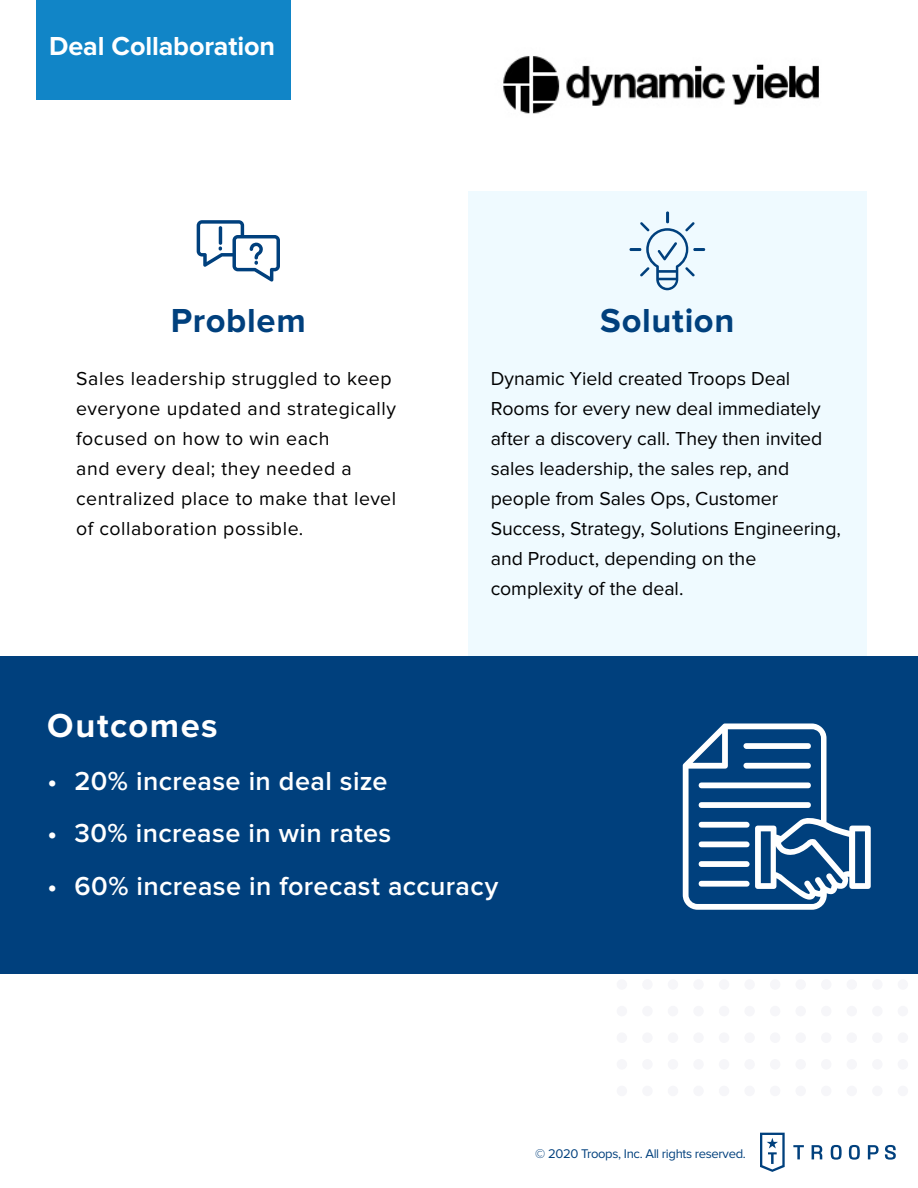
<style>
.page{position:relative;width:918px;height:1188px;background:#fff}
.page>*{position:absolute;margin:0;border:0;box-sizing:border-box;transform-origin:0 0}
.t1{font:700 34.5px "Proxima Nova";letter-spacing:.02em;color:#00407d}
.t2{font:700 34.5px "Proxima Nova";letter-spacing:.045em;color:#fff}
.t3{font:600 27px "Proxima Nova";letter-spacing:.015em;color:#fff}
.t4{font:700 27px "Proxima Nova";letter-spacing:-.005em;color:#fff}
.t5{font:19.5px/30px "Proxima Nova";color:#000}
.t6{font:19.5px/30px "Proxima Nova";letter-spacing:.03em;color:#000}
.t7{font:13.05px "Proxima Nova";letter-spacing:-.025em;color:#00407d}
</style>
<div class="page">
<div style="left:468px;top:191px;width:399px;height:479px;background:#effaff"></div>
<div style="left:898px;top:979px;width:10px;height:11px;background:#f6f6f9;border-radius:50%"></div>
<div style="left:898px;top:1006px;width:10px;height:10px;background:#f6f6f9;border-radius:50%"></div>
<div style="left:898px;top:1032px;width:10px;height:11px;background:#f6f6f9;border-radius:50%"></div>
<div style="left:898px;top:1059px;width:10px;height:11px;background:#f6f6f9;border-radius:50%"></div>
<div style="left:898px;top:1086px;width:10px;height:10px;background:#f6f6f9;border-radius:50%"></div>
<div style="left:872px;top:979px;width:11px;height:11px;background:#f6f6f9;border-radius:50%"></div>
<div style="left:872px;top:1006px;width:11px;height:10px;background:#f6f6f9;border-radius:50%"></div>
<div style="left:872px;top:1032px;width:11px;height:11px;background:#f6f6f9;border-radius:50%"></div>
<div style="left:872px;top:1059px;width:11px;height:11px;background:#f6f6f9;border-radius:50%"></div>
<div style="left:872px;top:1086px;width:11px;height:10px;background:#f6f6f9;border-radius:50%"></div>
<div style="left:847px;top:979px;width:10px;height:11px;background:#f6f6f9;border-radius:50%"></div>
<div style="left:847px;top:1006px;width:10px;height:10px;background:#f6f6f9;border-radius:50%"></div>
<div style="left:847px;top:1032px;width:10px;height:11px;background:#f6f6f9;border-radius:50%"></div>
<div style="left:847px;top:1059px;width:10px;height:11px;background:#f6f6f9;border-radius:50%"></div>
<div style="left:847px;top:1086px;width:10px;height:10px;background:#f6f6f9;border-radius:50%"></div>
<div style="left:821px;top:979px;width:10px;height:11px;background:#f6f6f9;border-radius:50%"></div>
<div style="left:821px;top:1006px;width:10px;height:10px;background:#f6f6f9;border-radius:50%"></div>
<div style="left:821px;top:1032px;width:10px;height:11px;background:#f6f6f9;border-radius:50%"></div>
<div style="left:821px;top:1059px;width:10px;height:11px;background:#f6f6f9;border-radius:50%"></div>
<div style="left:821px;top:1086px;width:10px;height:10px;background:#f6f6f9;border-radius:50%"></div>
<div style="left:796px;top:979px;width:10px;height:11px;background:#f6f6f9;border-radius:50%"></div>
<div style="left:796px;top:1006px;width:10px;height:10px;background:#f6f6f9;border-radius:50%"></div>
<div style="left:796px;top:1032px;width:10px;height:11px;background:#f6f6f9;border-radius:50%"></div>
<div style="left:796px;top:1059px;width:10px;height:11px;background:#f6f6f9;border-radius:50%"></div>
<div style="left:796px;top:1086px;width:10px;height:10px;background:#f6f6f9;border-radius:50%"></div>
<div style="left:770px;top:979px;width:10px;height:11px;background:#f6f6f9;border-radius:50%"></div>
<div style="left:770px;top:1006px;width:10px;height:10px;background:#f6f6f9;border-radius:50%"></div>
<div style="left:770px;top:1032px;width:10px;height:11px;background:#f6f6f9;border-radius:50%"></div>
<div style="left:770px;top:1059px;width:10px;height:11px;background:#f6f6f9;border-radius:50%"></div>
<div style="left:770px;top:1086px;width:10px;height:10px;background:#f6f6f9;border-radius:50%"></div>
<div style="left:744px;top:979px;width:11px;height:11px;background:#f6f6f9;border-radius:50%"></div>
<div style="left:744px;top:1006px;width:11px;height:10px;background:#f6f6f9;border-radius:50%"></div>
<div style="left:744px;top:1032px;width:11px;height:11px;background:#f6f6f9;border-radius:50%"></div>
<div style="left:744px;top:1059px;width:11px;height:11px;background:#f6f6f9;border-radius:50%"></div>
<div style="left:744px;top:1086px;width:11px;height:10px;background:#f6f6f9;border-radius:50%"></div>
<div style="left:719px;top:979px;width:10px;height:11px;background:#f6f6f9;border-radius:50%"></div>
<div style="left:719px;top:1006px;width:10px;height:10px;background:#f6f6f9;border-radius:50%"></div>
<div style="left:719px;top:1032px;width:10px;height:11px;background:#f6f6f9;border-radius:50%"></div>
<div style="left:719px;top:1059px;width:10px;height:11px;background:#f6f6f9;border-radius:50%"></div>
<div style="left:719px;top:1086px;width:10px;height:10px;background:#f6f6f9;border-radius:50%"></div>
<div style="left:693px;top:979px;width:11px;height:11px;background:#f6f6f9;border-radius:50%"></div>
<div style="left:693px;top:1006px;width:11px;height:10px;background:#f6f6f9;border-radius:50%"></div>
<div style="left:693px;top:1032px;width:11px;height:11px;background:#f6f6f9;border-radius:50%"></div>
<div style="left:693px;top:1059px;width:11px;height:11px;background:#f6f6f9;border-radius:50%"></div>
<div style="left:693px;top:1086px;width:11px;height:10px;background:#f6f6f9;border-radius:50%"></div>
<div style="left:668px;top:979px;width:10px;height:11px;background:#f6f6f9;border-radius:50%"></div>
<div style="left:668px;top:1006px;width:10px;height:10px;background:#f6f6f9;border-radius:50%"></div>
<div style="left:668px;top:1032px;width:10px;height:11px;background:#f6f6f9;border-radius:50%"></div>
<div style="left:668px;top:1059px;width:10px;height:11px;background:#f6f6f9;border-radius:50%"></div>
<div style="left:668px;top:1086px;width:10px;height:10px;background:#f6f6f9;border-radius:50%"></div>
<div style="left:642px;top:979px;width:11px;height:11px;background:#f6f6f9;border-radius:50%"></div>
<div style="left:642px;top:1006px;width:11px;height:10px;background:#f6f6f9;border-radius:50%"></div>
<div style="left:642px;top:1032px;width:11px;height:11px;background:#f6f6f9;border-radius:50%"></div>
<div style="left:642px;top:1059px;width:11px;height:11px;background:#f6f6f9;border-radius:50%"></div>
<div style="left:642px;top:1086px;width:11px;height:10px;background:#f6f6f9;border-radius:50%"></div>
<div style="left:617px;top:979px;width:10px;height:11px;background:#f6f6f9;border-radius:50%"></div>
<div style="left:617px;top:1006px;width:10px;height:10px;background:#f6f6f9;border-radius:50%"></div>
<div style="left:617px;top:1032px;width:10px;height:11px;background:#f6f6f9;border-radius:50%"></div>
<div style="left:617px;top:1059px;width:10px;height:11px;background:#f6f6f9;border-radius:50%"></div>
<div style="left:617px;top:1086px;width:10px;height:10px;background:#f6f6f9;border-radius:50%"></div>
<div style="left:0;top:657px;width:918px;height:317px;background:#00407d"></div>
<svg style="left:197px;top:220px;width:83px;height:62px"></svg>
<hr style="left:219px;top:226px;width:3px;height:19px;background:#00407d;border-radius:2px">
<svg style="left:629px;top:211px;width:76px;height:79px"></svg>
<svg style="left:683px;top:723px;width:188px;height:187px"></svg>
<div style="left:743px;top:743px;width:68px;height:6px;background:#fff;border-radius:3px"></div>
<div style="left:743px;top:763px;width:68px;height:6px;background:#fff;border-radius:3px"></div>
<div style="left:699px;top:782px;width:112px;height:6px;background:#fff;border-radius:3px"></div>
<div style="left:699px;top:802px;width:112px;height:6px;background:#fff;border-radius:3px"></div>
<div style="left:699px;top:822px;width:51px;height:6px;background:#fff;border-radius:3px"></div>
<div style="left:699px;top:841px;width:51px;height:6px;background:#fff;border-radius:3px"></div>
<div style="left:699px;top:861px;width:51px;height:6px;background:#fff;border-radius:3px"></div>
<div style="left:699px;top:881px;width:51px;height:6px;background:#fff;border-radius:3px"></div>
<svg style="left:760px;top:1133px;width:25px;height:39px"></svg>
<svg style="left:793px;top:1145px;width:11px;height:14px"></svg>
<svg style="left:812px;top:1145px;width:10px;height:14px"></svg>
<svg style="left:831px;top:1145px;width:11px;height:15px"></svg>
<svg style="left:849px;top:1145px;width:11px;height:15px"></svg>
<svg style="left:868px;top:1145px;width:11px;height:14px"></svg>
<svg style="left:885px;top:1145px;width:11px;height:15px"></svg>
<div style="left:36px;top:0;width:255px;height:100px;background:#1185c7"></div>
<img style="left:503px;top:56px;width:316px;height:58px">
<h2 class="t4" style="left:49px;top:30px;width:228px">Deal Collaboration</h2>
<h1 class="t1" style="left:171px;top:301px;width:136px">Problem</h1>
<h1 class="t1" style="left:600px;top:301px;width:136px">Solution</h1>
<p class="t5" style="left:491px;top:364px;width:352px">Dynamic Yield created Troops Deal Rooms for every new deal immediately after a discovery call. They then invited sales leadership, the sales rep, and people from Sales Ops, Customer Success, Strategy, Solutions Engineering, and Product, depending on the complexity of the deal.</p>
<p class="t6" style="left:76px;top:364px;width:322px">Sales leadership struggled to keep everyone updated and strategically focused on how to win each<br>and every deal; they needed a centralized place to make that level of collaboration possible.</p>
<h1 class="t2" style="left:47px;top:706px;width:172px">Outcomes</h1>
<h2 class="t3" style="left:48px;top:765px;width:341px">• 20% increase in deal size</h2>
<h2 class="t3" style="left:48px;top:818px;width:345px">• 30% increase in win rates</h2>
<h2 class="t3" style="left:48px;top:870px;width:452px">• 60% increase in forecast accuracy</h2>
<p class="t7" style="left:535px;top:1147px;width:212px">© 2020 Troops, Inc. All rights reserved.</p>
</div>
